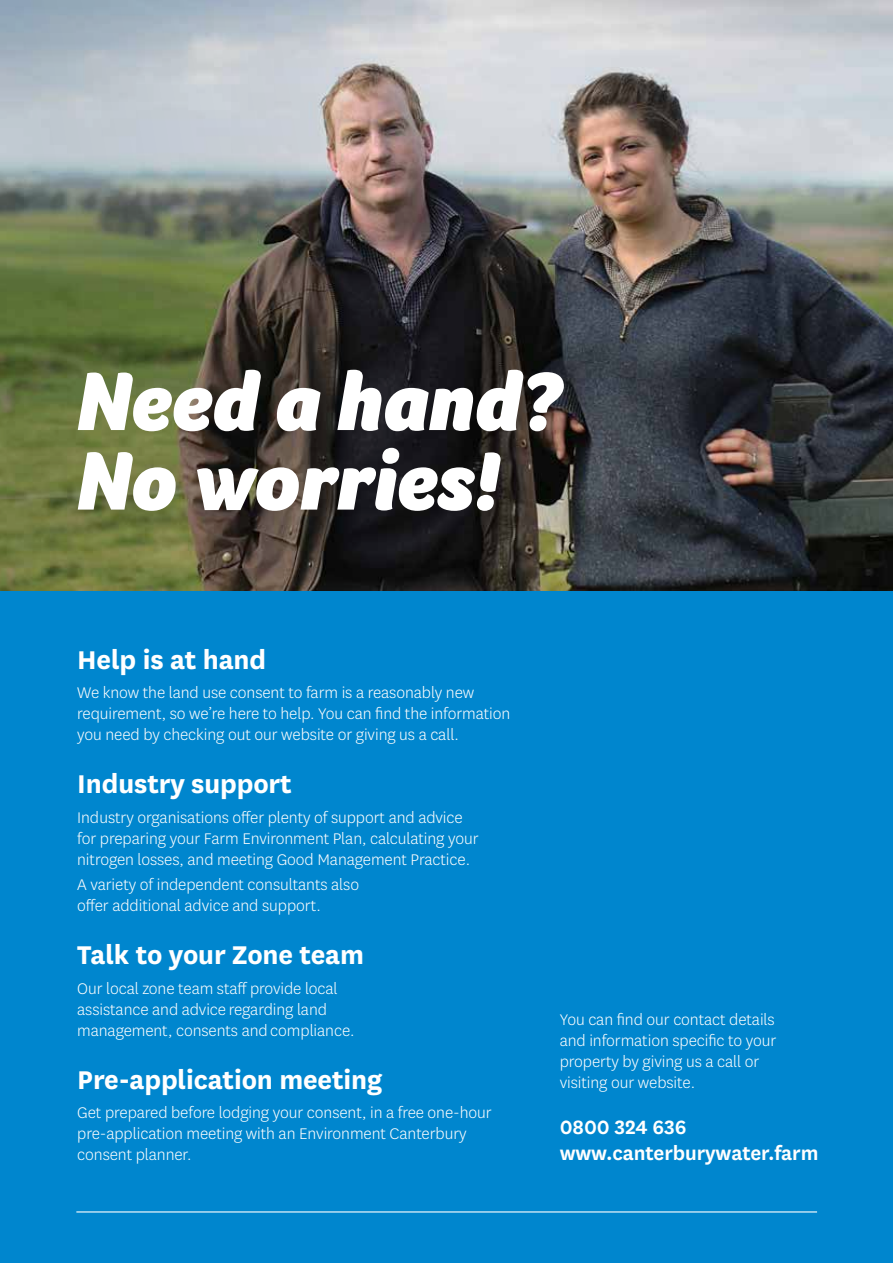
<style>
.page{position:relative;width:893px;height:1263px;background:#fff}
.page>*{position:absolute;margin:0;border:0;box-sizing:border-box;transform-origin:0 0}
.t1{font:italic 900 85.05px/79.5px "Foco";color:#fff}
.t2{font:700 30px "National";letter-spacing:-.005em;color:#fff}
.t3{font:600 22.5px/26.2px "National";letter-spacing:-.005em;color:#fff}
.t4{font:300 18px/21px "National";letter-spacing:-.005em;color:#fff}
</style>
<div class="page">
<img style="left:0;top:0;width:892px;height:591px">
<div style="left:0;top:591px;width:893px;height:672px;background:#0086ce"></div>
<hr style="left:892px;top:0;width:1px;height:1263px;background:#f0f6fd">
<hr style="left:76px;top:1211px;width:741px;height:1px;background:#fff">
<h1 class="t1" style="left:75px;top:361px;width:486px">Need a hand?<br>No worries!</h1>
<h2 class="t2" style="left:77px;top:638px;width:190px">Help is at hand</h2>
<p class="t4" style="left:77px;top:682px;width:435px">We know the land use consent to farm is a reasonably new requirement, so we’re here to help. You can find the information you need by checking out our website or giving us a call.</p>
<h2 class="t2" style="left:77px;top:763px;width:216px">Industry support</h2>
<p class="t4" style="left:77px;top:806px;width:403px">Industry organisations offer plenty of support and advice for preparing your Farm Environment Plan, calculating your nitrogen losses, and meeting Good Management Practice.</p>
<p class="t4" style="left:77px;top:873px;width:283px">A variety of independent consultants also offer additional advice and support.</p>
<h2 class="t2" style="left:77px;top:934px;width:288px">Talk to your Zone team</h2>
<p class="t4" style="left:77px;top:977px;width:279px">Our local zone team staff provide local assistance and advice regarding land management, consents and compliance.</p>
<h2 class="t2" style="left:77px;top:1058px;width:306px">Pre-application meeting</h2>
<p class="t4" style="left:77px;top:1102px;width:416px">Get prepared before lodging your consent, in a free one-hour pre-application meeting with an Environment Canterbury consent planner.</p>
<p class="t4" style="left:560px;top:1009px;width:218px">You can find our contact details and information specific to your property by giving us a call or visiting our website.</p>
<p class="t3" style="left:560px;top:1112px;width:260px">0800 324 636 www.canterburywater.farm</p>
</div>
